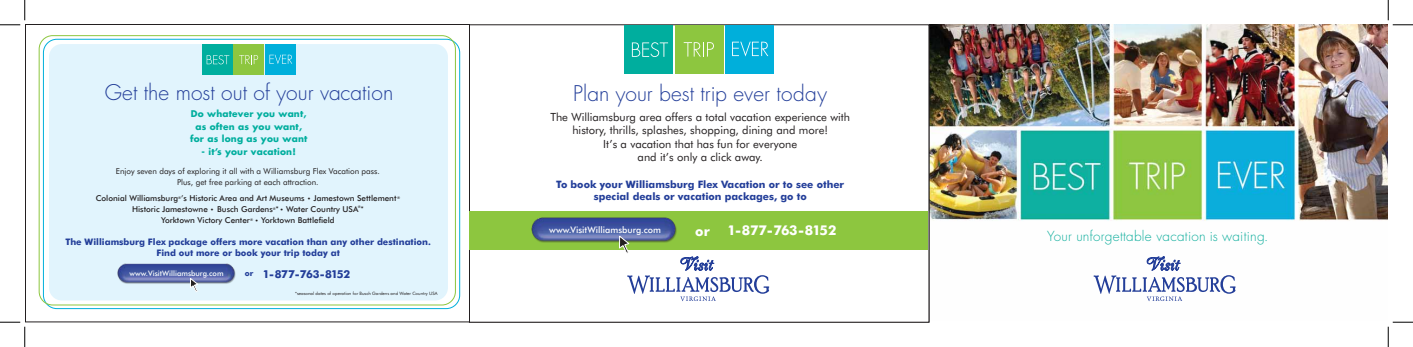
<style>
.page{position:relative;width:1413px;height:347px;background:#fff}
.page>*{position:absolute;margin:0;border:0;box-sizing:border-box;transform-origin:0 0}
.t1{font:300 21px "Futura Std";color:#233e99}
.t2{font:300 13.5px "Futura";letter-spacing:.02em;color:#12af9e}
.t3{font:700 13.5px "Futura BT";letter-spacing:-.03em;color:#fff}
.t4{font:11.25px/13.5px "Futura BT";color:#231f20;text-align:center}
.t5{font:700 10.95px "Futura BT";letter-spacing:-.02em;color:#233e99}
.t6{font:700 10.2px/12.5px "Futura BT";color:#233e99;text-align:center}
.t7{font:700 9px/11.2px "Futura BT";color:#233e99;text-align:center}
.t8{font:700 9px/12.6px "Futura Std";letter-spacing:.02em;color:#00ae9e;text-align:center}
.t9{font:500 9px "Futura BT";color:#fff}
.t10{font:500 8.1px "Futura BT";color:#231f20}
.t11{font:8.1px/10.8px "Futura BT";color:#231f20;text-align:center}
.t12{font:500 7.5px "Futura BT";color:#fff}
.t13{font:4.5px "Futura BT";color:#231f20}
.t14{font:500 3.6px "Futura BT";color:#231f20}
.s1{font-size:6.6px}
.s2{font-size:7.95px}
</style>
<div class="page">
<img style="left:929px;top:25px;width:458px;height:295px">
<svg style="left:25px;top:25px;width:445px;height:297px"></svg>
<svg style="left:1094px;top:256px;width:142px;height:45px"></svg>
<div style="left:469px;top:211px;width:459px;height:38px;background:#8dc63f"></div>
<div style="left:625px;top:25px;width:48px;height:48px;background:#00ae9e"></div>
<div style="left:675px;top:25px;width:48px;height:48px;background:#8dc63f"></div>
<div style="left:726px;top:25px;width:48px;height:48px;background:#00afdb"></div>
<svg style="left:732px;top:42px;width:36px;height:14px"></svg>
<svg style="left:684px;top:42px;width:30px;height:15px"></svg>
<svg style="left:632px;top:42px;width:36px;height:15px"></svg>
<img style="left:531px;top:217px;width:146px;height:26px">
<div style="left:49px;top:44px;width:399px;height:256px;background:#e1f4fd;border-radius:13px"></div>
<img style="left:117px;top:263px;width:119px;height:21px">
<div style="left:202px;top:44px;width:30px;height:30px;background:#00ae9e"></div>
<div style="left:234px;top:44px;width:30px;height:30px;background:#8dc63f"></div>
<div style="left:265px;top:44px;width:31px;height:30px;background:#00afdb"></div>
<svg style="left:270px;top:55px;width:22px;height:9px"></svg>
<svg style="left:239px;top:55px;width:19px;height:9px"></svg>
<svg style="left:207px;top:55px;width:22px;height:9px"></svg>
<svg style="left:190px;top:277px;width:8px;height:15px"></svg>
<svg style="left:619px;top:235px;width:150px;height:66px"></svg>
<div style="left:43px;top:39px;width:417px;height:269px;border:1px solid #00afdb;border-radius:13px"></div>
<div style="left:39px;top:35px;width:417px;height:270px;border:1px solid #8dc63f;border-radius:14px"></div>
<svg style="left:0;top:0;width:26px;height:26px"></svg>
<svg style="left:0;top:321px;width:26px;height:25px"></svg>
<svg style="left:1388px;top:0;width:25px;height:26px"></svg>
<svg style="left:1388px;top:321px;width:25px;height:25px"></svg>
<h1 class="t1" style="left:105px;top:79px;width:290px">Get the most out of your vacation</h1>
<p class="t8" style="left:190px;top:107px;width:119px">Do whatever you want, as often as you want, for as long as you want</p>
<p class="t8" style="left:202px;top:145px;width:96px">- it’s your vacation!</p>
<p class="t11" style="left:116px;top:166px;width:266px">Enjoy seven days of exploring it all with a Williamsburg Flex Vacation pass.<br>Plus, get free parking at each attraction.</p>
<p class="t10" style="left:96px;top:193px;width:302px">Colonial Williamsburg ’s Historic Area and Art Museums <span class="s1">•</span> Jamestown Settlement</p>
<p class="t14" style="left:178px;top:195px;width:5px">®</p>
<p class="t14" style="left:397px;top:195px;width:5px">®</p>
<p class="t10" style="left:132px;top:204px;width:228px">Historic Jamestowne <span class="s1">•</span> Busch Gardens<sup>®</sup><sup>*</sup> <span class="s1">•</span> Water Country USA</p>
<p class="t14" style="left:358px;top:205px;width:7px">®<span class="s1">*</span></p>
<p class="t10" style="left:161px;top:215px;width:175px">Yorktown Victory Center<sup>®</sup> <span class="s1">•</span> Yorktown Battlefield</p>
<p class="t7" style="left:65px;top:236px;width:367px">The Williamsburg Flex package offers more vacation than any other destination.<br>Find out more or book your trip today at</p>
<p class="t13" style="left:295px;top:290px;width:144px">*seasonal dates of operation for Busch Gardens and Water Country USA</p>
<p class="t12" style="left:130px;top:268px;width:96px">www.VisitWilliamsburg.com</p>
<h3 class="t5" style="left:245px;top:267px;width:107px"><span class="s2">or</span> 1-877-763-8152</h3>
<h1 class="t1" style="left:573px;top:80px;width:255px">Plan your best trip ever today</h1>
<h3 class="t4" style="left:550px;top:110px;width:301px">The Williamsburg area offers a total vacation experience with history, thrills, splashes, shopping, dining and more!<br>It’s a vacation that has fun for everyone<br>and it’s only a click away.</h3>
<p class="t6" style="left:556px;top:178px;width:289px">To book your Williamsburg Flex Vacation or to see other special deals or vacation packages, go to</p>
<p class="t9" style="left:549px;top:224px;width:113px">www.VisitWilliamsburg.com</p>
<h2 class="t3" style="left:695px;top:222px;width:16px">or</h2>
<h2 class="t3" style="left:727px;top:222px;width:111px">1-877-763-8152</h2>
<h2 class="t2" style="left:1047px;top:227px;width:222px">Your unforgettable vacation is waiting.</h2>
</div>
